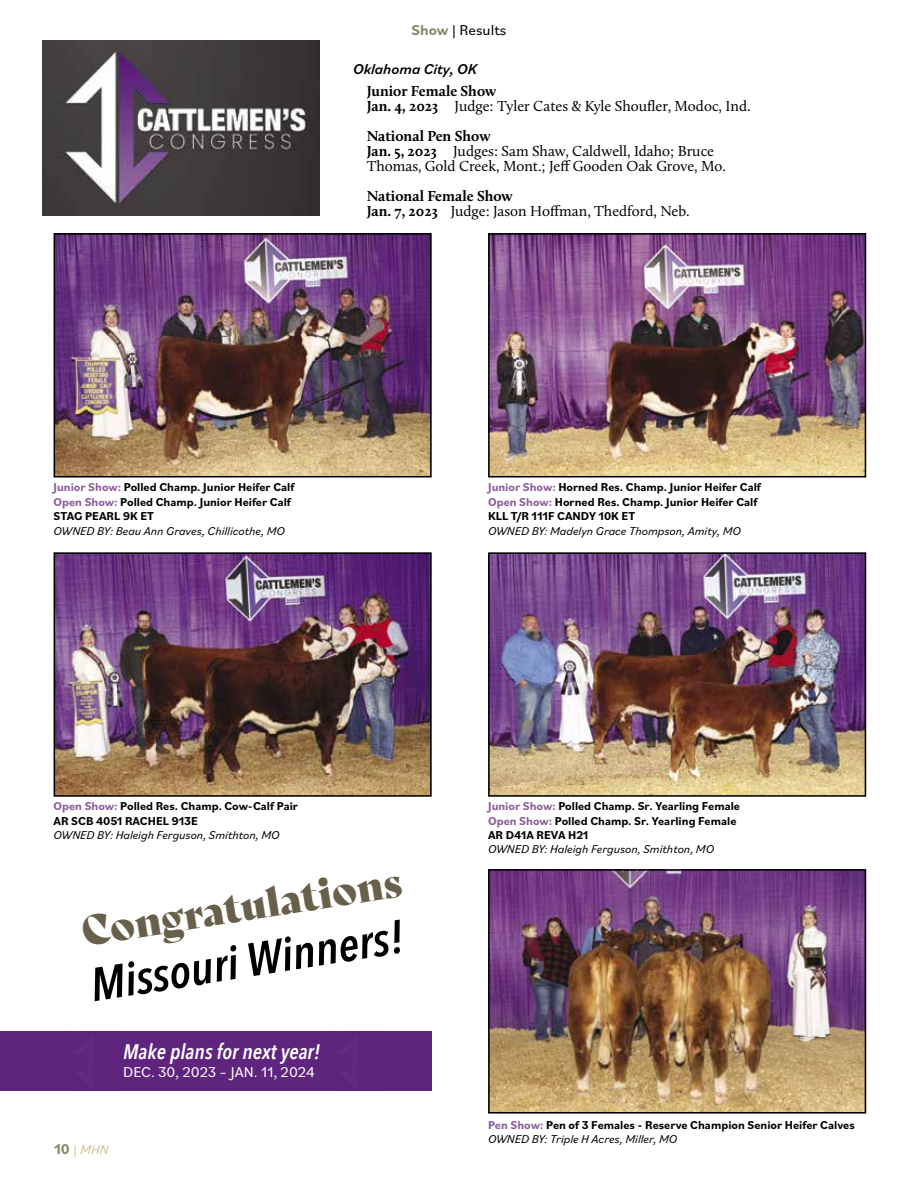
<style>
.page{position:relative;width:918px;height:1188px;background:#fff}
.page>*{position:absolute;margin:0;border:0;box-sizing:border-box;transform-origin:0 0}
.t1{font:italic 600 46.5px "Avenir Next Condensed";color:#000}
.t2{font:40.5px "Bely Display";color:#69604b}
.t3{font:italic 600 21px "Avenir Next Condensed";color:#fff}
.t4{font:15px/15px "Calluna";color:#000}
.t5{font:15px "Bilo";color:#fff}
.t6{font:italic 500 15px "Bilo";color:#000}
.t7{font:15px "Bilo";color:#000}
.t8{font:italic 13.5px "Bilo";color:#d5c198}
.t9{font:700 12px/14.4px "Bilo";color:#000}
.t10{font:italic 12px "Bilo";color:#000}
.s1{font-weight:700;color:#888968}
.s2{font-weight:700}
.s3{color:#8c5b99}
.s4{font-weight:700;font-style:normal;font-size:15px;color:#888968}
.s5{font-style:normal}
.s6{font-weight:400;font-style:italic}
</style>
<div class="page">
<div style="left:0;top:1032px;width:432px;height:59px;background:#5f247e"></div>
<img style="left:57px;top:236px;width:372px;height:239px">
<div style="left:54px;top:233px;width:378px;height:245px;border:2px solid #000"></div>
<img style="left:43px;top:40px;width:276px;height:175px">
<img style="left:491px;top:236px;width:372px;height:239px">
<div style="left:488px;top:233px;width:378px;height:245px;border:2px solid #000"></div>
<img style="left:491px;top:555px;width:372px;height:239px">
<div style="left:488px;top:552px;width:378px;height:245px;border:2px solid #000"></div>
<img style="left:57px;top:555px;width:372px;height:239px">
<div style="left:54px;top:552px;width:378px;height:245px;border:2px solid #000"></div>
<img style="left:491px;top:872px;width:372px;height:239px">
<div style="left:488px;top:869px;width:378px;height:245px;border:2px solid #000"></div>
<p class="t7" style="left:412px;top:20px;width:96px"><span class="s1">Show</span> | Results</p>
<p class="t6" style="left:353px;top:59px;width:125px">Oklahoma City, OK</p>
<p class="t4" style="left:367px;top:83px;width:385px"><span class="s2">Junior Female Show<br>Jan. 4, 2023</span> Judge: Tyler Cates &amp; Kyle Shoufler, Modoc, Ind.</p>
<p class="t4" style="left:367px;top:128px;width:361px"><span class="s2">National Pen Show<br>Jan. 5, 2023</span> Judges: Sam Shaw, Caldwell, Idaho; Bruce<br>Thomas, Gold Creek, Mont.; Jeff Gooden Oak Grove, Mo.</p>
<p class="t4" style="left:367px;top:188px;width:325px"><span class="s2">National Female Show<br>Jan. 7, 2023</span> Judge: Jason Hoffman, Thedford, Neb.</p>
<p class="t9" style="left:54px;top:480px;width:242px"><span class="s3">Junior Show:</span> Polled Champ. Junior Heifer Calf<br><span class="s3">Open Show:</span> Polled Champ. Junior Heifer Calf<br>STAG PEARL 9K ET</p>
<p class="t10" style="left:54px;top:522px;width:233px">OWNED BY: Beau Ann Graves, Chillicothe, MO</p>
<p class="t9" style="left:488px;top:480px;width:274px"><span class="s3">Junior Show:</span> Horned Res. Champ. Junior Heifer Calf<br><span class="s3">Open Show:</span> Horned Res. Champ. Junior Heifer Calf<br>KLL T/R 111F CANDY 10K ET</p>
<p class="t10" style="left:488px;top:522px;width:254px">OWNED BY: Madelyn Grace Thompson, Amity, MO</p>
<p class="t9" style="left:54px;top:798px;width:246px"><span class="s3">Open Show:</span> Polled Res. Champ. Cow-Calf Pair<br>AR SCB 4051 RACHEL 913E</p>
<p class="t10" style="left:54px;top:827px;width:228px">OWNED BY: Haleigh Ferguson, Smithton, MO</p>
<p class="t9" style="left:488px;top:798px;width:253px"><span class="s3">Junior Show:</span> Polled Champ. Sr. Yearling Female<br><span class="s3">Open Show:</span> Polled Champ. Sr. Yearling Female<br>AR D41A REVA H21</p>
<p class="t10" style="left:488px;top:841px;width:228px">OWNED BY: Haleigh Ferguson, Smithton, MO</p>
<h2 class="t2" style="left:77px;top:900px;width:324px;rotate:-9deg">Congratulations</h2>
<h1 class="t1" style="left:86px;top:957px;width:318px;rotate:-9deg">Missouri Winners!</h1>
<h3 class="t3" style="left:123px;top:1039px;width:199px">Make plans for next year!</h3>
<p class="t5" style="left:123px;top:1061px;width:193px">DEC. 30, 2023 – JAN. 11, 2024</p>
<p class="t8" style="left:54px;top:1140px;width:56px"><span class="s4">10</span> <span class="s5">|</span> MHN</p>
<p class="t9" style="left:488px;top:1117px;width:368px"><span class="s3">Pen Show:</span> Pen of 3 Females - Reserve Champion Senior Heifer Calves<br><span class="s6">OWNED BY: Triple H Acres, Miller, MO</span></p>
</div>
